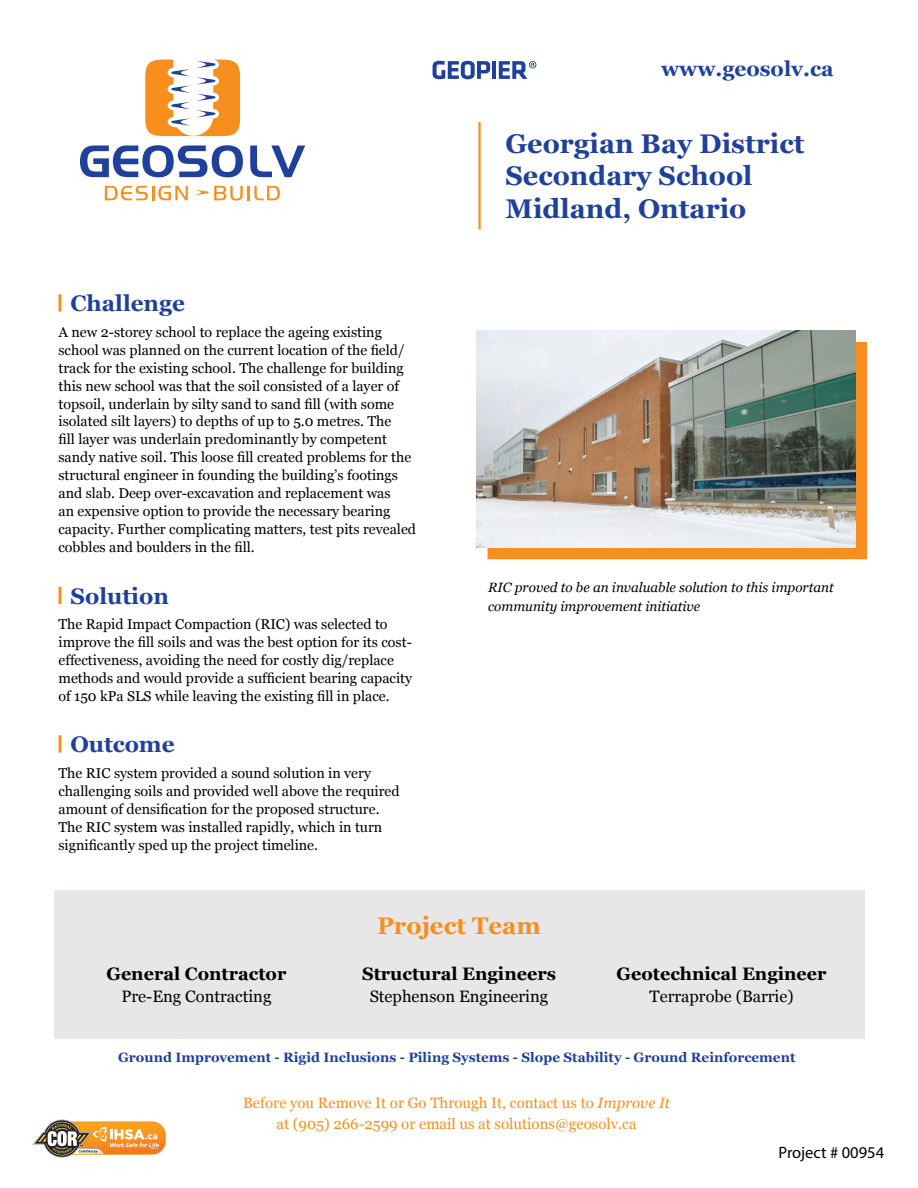
<style>
.page{position:relative;width:918px;height:1188px;background:#fff}
.page>*{position:absolute;margin:0;border:0;box-sizing:border-box;transform-origin:0 0}
.t1{font:700 27px/32.4px "Georgia";color:#20419b}
.t2{font:700 24px "Georgia";color:#f78f1e}
.t3{font:700 22.5px "Georgia";color:#20419b}
.t4{font:700 21px "Georgia";color:#20419b}
.t5{font:700 18px "Georgia";color:#000}
.t6{font:16.5px "Georgia";color:#000}
.t7{font:16.5px "Myriad Pro";color:#000}
.t8{font:15px/21.3px "Georgia";color:#f78f1e;text-align:center}
.t9{font:14.25px/18px "Georgia";color:#000}
.t10{font:700 13.5px "Georgia";color:#20419b}
.t11{font:italic 13.5px/19.5px "Georgia";color:#000}
.s1{font-style:italic}
</style>
<div class="page">
<svg style="left:80px;top:145px;width:163px;height:32px"></svg>
<svg style="left:250px;top:145px;width:55px;height:32px"></svg>
<svg style="left:105px;top:186px;width:138px;height:15px"></svg>
<hr style="left:247px;top:186px;width:3px;height:14px;background:#f78f1e">
<svg style="left:254px;top:186px;width:26px;height:14px"></svg>
<svg style="left:145px;top:60px;width:95px;height:76px"></svg>
<svg style="left:433px;top:61px;width:57px;height:18px"></svg>
<hr style="left:492px;top:61px;width:4px;height:18px;background:#20419b">
<svg style="left:499px;top:61px;width:37px;height:18px"></svg>
<svg style="left:33px;top:1120px;width:133px;height:38px"></svg>
<hr style="left:478px;top:122px;width:3px;height:107px;background:#f78f1e">
<svg style="left:58px;top:294px;width:4px;height:18px"></svg>
<svg style="left:58px;top:587px;width:4px;height:17px"></svg>
<svg style="left:58px;top:735px;width:4px;height:18px"></svg>
<div style="left:488px;top:342px;width:379px;height:217px;background:#f78f1e"></div>
<img style="left:476px;top:330px;width:379px;height:218px">
<div style="left:54px;top:890px;width:810px;height:148px;background:#e8e6e6"></div>
<h3 class="t4" style="left:661px;top:55px;width:174px">www.geosolv.ca</h3>
<h3 class="t3" style="left:70px;top:289px;width:116px">Challenge</h3>
<p class="t9" style="left:58px;top:323px;width:359px">A new 2-storey school to replace the ageing existing school was planned on the current location of the field/ track for the existing school. The challenge for building this new school was that the soil consisted of a layer of topsoil, underlain by silty sand to sand fill (with some isolated silt layers) to depths of up to 5.0 metres. The<br>fill layer was underlain predominantly by competent sandy native soil. This loose fill created problems for the structural engineer in founding the building’s footings and slab. Deep over-excavation and replacement was<br>an expensive option to provide the necessary bearing capacity. Further complicating matters, test pits revealed cobbles and boulders in the fill.</p>
<h3 class="t3" style="left:70px;top:582px;width:100px">Solution</h3>
<p class="t9" style="left:58px;top:615px;width:355px">The Rapid Impact Compaction (RIC) was selected to improve the fill soils and was the best option for its cost&shy;effectiveness, avoiding the need for costly dig/replace methods and would provide a sufficient bearing capacity of 150 kPa SLS while leaving the existing fill in place.</p>
<h3 class="t3" style="left:70px;top:730px;width:106px">Outcome</h3>
<p class="t9" style="left:58px;top:764px;width:343px">The RIC system provided a sound solution in very challenging soils and provided well above the required amount of densification for the proposed structure.<br>The RIC system was installed rapidly, which in turn significantly sped up the project timeline.</p>
<h1 class="t1" style="left:505px;top:127px;width:301px">Georgian Bay District<br>Secondary School<br>Midland, Ontario</h1>
<p class="t11" style="left:488px;top:577px;width:347px">RIC proved to be an invaluable solution to this important community improvement initiative</p>
<p class="t5" style="left:106px;top:963px;width:181px">General Contractor</p>
<p class="t6" style="left:121px;top:987px;width:152px">Pre-Eng Contracting</p>
<h2 class="t2" style="left:377px;top:910px;width:165px">Project Team</h2>
<p class="t5" style="left:362px;top:963px;width:195px">Structural Engineers</p>
<p class="t6" style="left:370px;top:987px;width:180px">Stephenson Engineering</p>
<p class="t5" style="left:617px;top:963px;width:211px">Geotechnical Engineer</p>
<p class="t6" style="left:650px;top:987px;width:146px">Terraprobe (Barrie)</p>
<p class="t10" style="left:118px;top:1049px;width:679px">Ground Improvement - Rigid Inclusions - Piling Systems - Slope Stability - Ground Reinforcement</p>
<p class="t8" style="left:243px;top:1092px;width:428px">Before you Remove It or Go Through It, contact us to <span class="s1">Improve It </span>at (905) 266-2599 or email us at solutions@geosolv.ca</p>
<p class="t7" style="left:778px;top:1143px;width:107px">Project # 00954</p>
</div>
